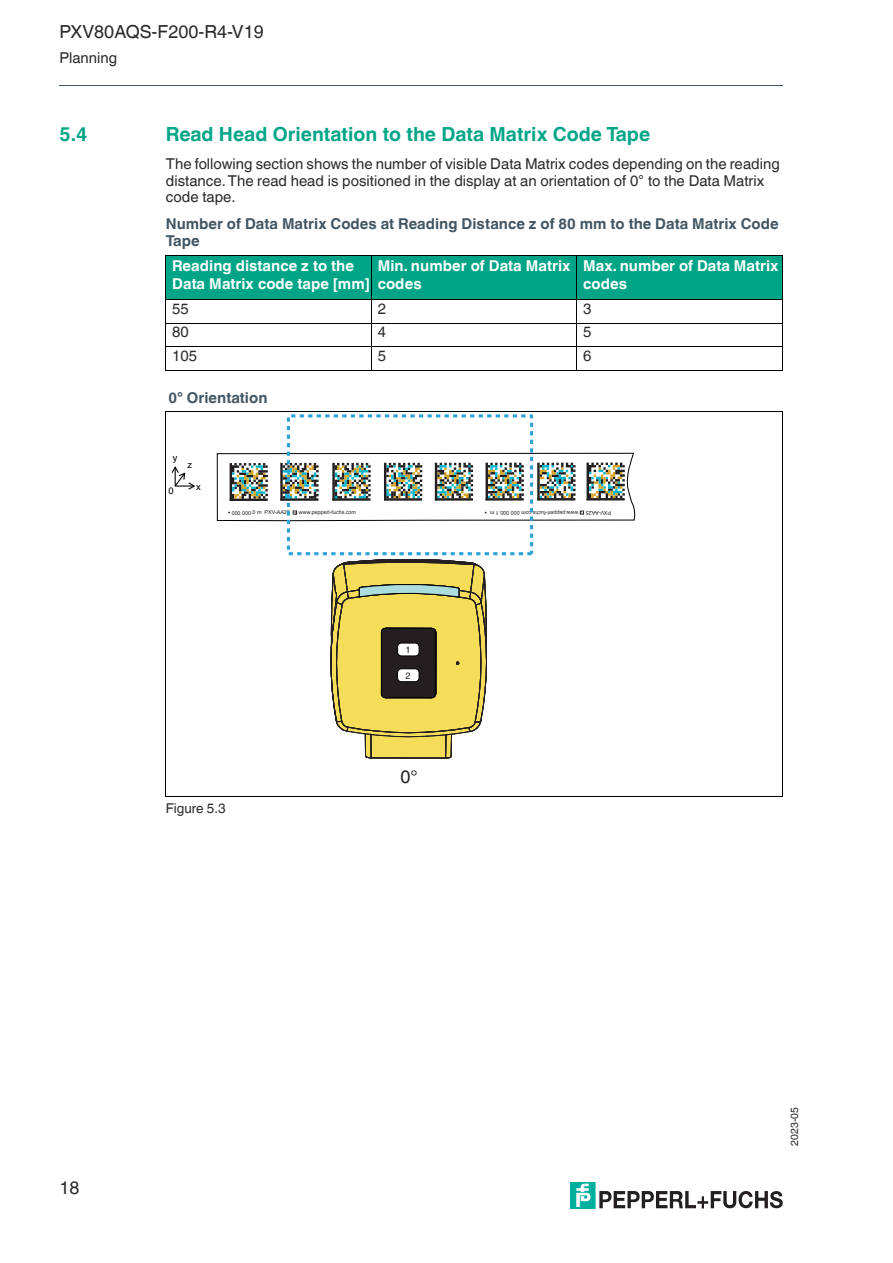
<style>
.page{position:relative;width:893px;height:1263px;background:#fff}
.page>*{position:absolute;margin:0;border:0;box-sizing:border-box;transform-origin:0 0}
.t1{font:700 19.5px "Helvetica World";color:#00a587}
.t2{font:18px "Helvetica World";color:#2c2a29}
.t3{font:18px "Helvetica World";color:#231f20}
.t4{font:15px/16.5px "Helvetica World";color:#2c2a29}
.t5{font:700 15px/18px "Helvetica World";letter-spacing:.005em;color:#fff}
.t6{font:700 15px/16.5px "Helvetica World";color:#415563}
.t7{font:13.5px "Helvetica World";color:#2c2a29}
.t8{font:10.5px "Helvetica World";letter-spacing:.005em;color:#2c2a29}
.t9{font:9.45px "Helvetica World";color:#000001}
.t10{font:9.3px "Helvetica World";color:#231f20}
.t11{font:5.4px "Arial";color:#231f20}
.s1{font-family:"Arial"}
</style>
<div class="page">
<hr style="left:59px;top:85px;width:724px;height:1px;background:#415563">
<div style="left:570px;top:1182px;width:25px;height:26px;background:#00ae9d"></div>
<svg style="left:576px;top:1184px;width:15px;height:23px"></svg>
<svg style="left:599px;top:1191px;width:183px;height:18px"></svg>
<div style="left:166px;top:255px;width:205px;height:45px;background:#00a587"></div>
<div style="left:371px;top:255px;width:206px;height:45px;background:#00a587"></div>
<div style="left:577px;top:255px;width:205px;height:45px;background:#00a587"></div>
<hr style="left:165px;top:256px;width:1px;height:114px;background:#000">
<hr style="left:371px;top:255px;width:1px;height:116px;background:#000">
<hr style="left:576px;top:255px;width:1px;height:116px;background:#000">
<hr style="left:782px;top:256px;width:1px;height:114px;background:#000">
<hr style="left:165px;top:255px;width:617px;height:1px;background:#000">
<hr style="left:165px;top:299px;width:617px;height:1px;background:#000">
<hr style="left:165px;top:323px;width:617px;height:1px;background:#000">
<hr style="left:165px;top:346px;width:617px;height:1px;background:#000">
<hr style="left:165px;top:370px;width:617px;height:1px;background:#000">
<hr style="left:165px;top:412px;width:1px;height:384px;background:#000">
<hr style="left:782px;top:412px;width:1px;height:384px;background:#000">
<hr style="left:165px;top:411px;width:617px;height:1px;background:#000">
<hr style="left:165px;top:796px;width:617px;height:1px;background:#000">
<svg style="left:216px;top:452px;width:419px;height:69px"></svg>
<svg style="left:171px;top:466px;width:24px;height:24px"></svg>
<svg style="left:330px;top:559px;width:157px;height:200px;background:#c8b861"></svg>
<div style="left:287px;top:414px;width:246px;height:141px;border:3px dashed #2da2d7"></div>
<p class="t2" style="left:59px;top:17px;width:206px">PXV80AQS-F200-R4-V19</p>
<p class="t4" style="left:59px;top:48px;width:59px">Planning</p>
<h1 class="t1" style="left:59px;top:118px;width:29px">5.4</h1>
<h1 class="t1" style="left:166px;top:118px;width:486px">Read Head Orientation to the Data Matrix Code Tape</h1>
<p class="t4" style="left:166px;top:154px;width:615px">The following section shows the number of visible Data Matrix codes depending on the reading distance. The read head is positioned in the display at an orientation of 0<span class="s1">°</span> to the Data Matrix code tape.</p>
<p class="t6" style="left:166px;top:214px;width:614px">Number of Data Matrix Codes at Reading Distance z of 80 mm to the Data Matrix Code<br>Tape</p>
<p class="t5" style="left:172px;top:255px;width:199px">Reading distance z to the<br>Data Matrix code tape [mm]</p>
<p class="t5" style="left:377px;top:255px;width:194px">Min. number of Data Matrix codes</p>
<p class="t5" style="left:583px;top:255px;width:197px">Max. number of Data Matrix codes</p>
<p class="t4" style="left:172px;top:299px;width:18px">55</p>
<p class="t4" style="left:377px;top:299px;width:10px">2</p>
<p class="t4" style="left:583px;top:299px;width:10px">3</p>
<p class="t4" style="left:172px;top:322px;width:18px">80</p>
<p class="t4" style="left:377px;top:322px;width:10px">4</p>
<p class="t4" style="left:583px;top:322px;width:10px">5</p>
<p class="t4" style="left:172px;top:346px;width:27px">105</p>
<p class="t4" style="left:377px;top:346px;width:10px">5</p>
<p class="t4" style="left:583px;top:346px;width:10px">6</p>
<p class="t6" style="left:168px;top:388px;width:101px">0<span class="s1">°</span> Orientation</p>
<p class="t9" style="left:173px;top:453px;width:6px">y</p>
<p class="t9" style="left:168px;top:485px;width:7px">0</p>
<p class="t9" style="left:196px;top:481px;width:6px">x</p>
<p class="t9" style="left:187px;top:459px;width:6px">z</p>
<p class="t11" style="left:232px;top:509px;width:60px">000 000.0 m PXV-AA25</p>
<p class="t11" style="left:299px;top:509px;width:59px">www.pepperl-fuchs.com</p>
<p class="t11" style="left:578px;top:516px;width:90px;rotate:180deg">www.pepperl-fuchs.com 000 000.1 m</p>
<p class="t11" style="left:611px;top:516px;width:27px;rotate:180deg">PXV-AA25</p>
<p class="t10" style="left:405px;top:644px;width:7px">1</p>
<p class="t10" style="left:405px;top:670px;width:7px">2</p>
<p class="t3" style="left:400px;top:766px;width:19px">0°</p>
<p class="t7" style="left:166px;top:797px;width:61px">Figure 5.3</p>
<p class="t2" style="left:59px;top:1173px;width:22px">18</p>
<p class="t8" style="left:785px;top:1146px;width:40px;rotate:-90deg">2023-05</p>
</div>
